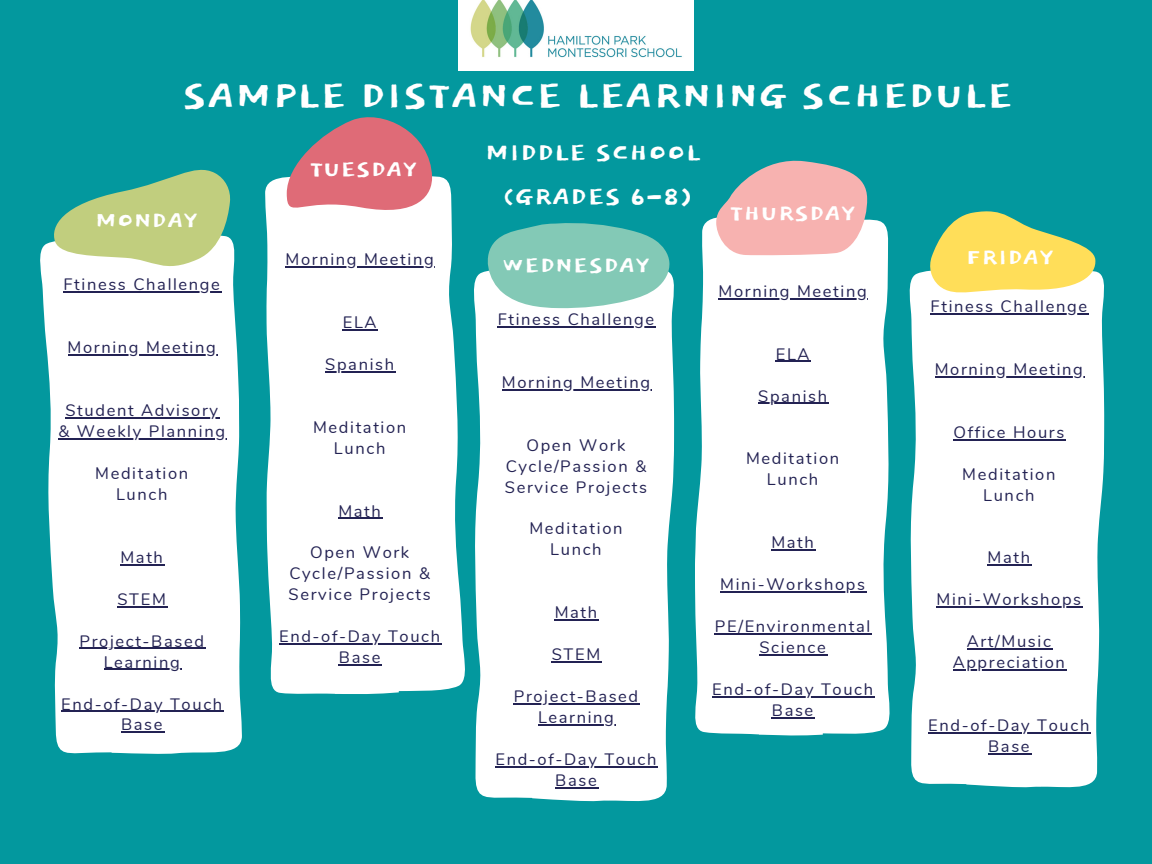
<style>
.page{position:relative;width:1152px;height:864px;background:#03989e}
.page>*{position:absolute;margin:0;border:0;box-sizing:border-box;transform-origin:0 0}
.t1{font:48.3px "Dokdo";color:#fff}
.t2{font:31.5px/43.8px "Dokdo";color:#fff;text-align:center}
.t3{font:28.5px "Dokdo";color:#fff}
.t4{font:16.5px/21px "Nunito";letter-spacing:.1em;color:#232253;text-align:center}
</style>
<div class="page">
<svg style="left:910px;top:349px;width:56px;height:436px;background:#eff8f8"></svg>
<div style="left:966px;top:349px;width:139px;height:439px;background:#fff"></div>
<svg style="left:45px;top:331px;width:61px;height:423px;background:#e0f1f2"></svg>
<div style="left:106px;top:331px;width:136px;height:423px;background:#fff"></div>
<svg style="left:474px;top:272px;width:58px;height:526px;background:#eff8f8"></svg>
<div style="left:532px;top:273px;width:143px;height:529px;background:#fff"></div>
<svg style="left:399px;top:176px;width:66px;height:516px;background:#dbf0f1"></svg>
<div style="left:265px;top:177px;width:134px;height:517px;background:#fff"></div>
<svg style="left:833px;top:223px;width:57px;height:511px;background:#edf7f8"></svg>
<div style="left:695px;top:297px;width:138px;height:439px;background:#fff"></div>
<svg style="left:287px;top:117px;width:146px;height:105px"></svg>
<svg style="left:482px;top:223px;width:188px;height:85px;background:#82c9bb"></svg>
<svg style="left:702px;top:160px;width:181px;height:137px"></svg>
<svg style="left:40px;top:169px;width:196px;height:162px"></svg>
<img style="left:458px;top:0;width:235px;height:71px">
<svg style="left:910px;top:211px;width:194px;height:138px"></svg>
<hr style="left:63px;top:292px;width:159px;height:1px;background:#232253">
<hr style="left:68px;top:354px;width:149px;height:2px;background:#232253">
<hr style="left:65px;top:417px;width:155px;height:2px;background:#232253">
<hr style="left:58px;top:438px;width:169px;height:1px;background:#232253">
<hr style="left:120px;top:564px;width:45px;height:1px;background:#232253">
<hr style="left:118px;top:606px;width:50px;height:1px;background:#232253">
<hr style="left:79px;top:648px;width:127px;height:1px;background:#232253">
<hr style="left:104px;top:669px;width:77px;height:1px;background:#232253">
<hr style="left:61px;top:711px;width:163px;height:1px;background:#232253">
<hr style="left:121px;top:732px;width:43px;height:1px;background:#232253">
<hr style="left:498px;top:326px;width:158px;height:1px;background:#232253">
<hr style="left:502px;top:389px;width:150px;height:1px;background:#232253">
<hr style="left:555px;top:620px;width:44px;height:1px;background:#232253">
<hr style="left:552px;top:661px;width:50px;height:2px;background:#232253">
<hr style="left:514px;top:703px;width:126px;height:2px;background:#232253">
<hr style="left:538px;top:724px;width:78px;height:1px;background:#232253">
<hr style="left:495px;top:766px;width:163px;height:1px;background:#232253">
<hr style="left:555px;top:787px;width:43px;height:1px;background:#232253">
<hr style="left:286px;top:266px;width:149px;height:1px;background:#232253">
<hr style="left:343px;top:329px;width:35px;height:1px;background:#232253">
<hr style="left:325px;top:371px;width:71px;height:1px;background:#232253">
<hr style="left:338px;top:518px;width:45px;height:1px;background:#232253">
<hr style="left:279px;top:644px;width:163px;height:1px;background:#232253">
<hr style="left:339px;top:664px;width:43px;height:2px;background:#232253">
<hr style="left:719px;top:298px;width:149px;height:1px;background:#232253">
<hr style="left:776px;top:361px;width:35px;height:1px;background:#232253">
<hr style="left:758px;top:403px;width:71px;height:1px;background:#232253">
<hr style="left:771px;top:549px;width:45px;height:2px;background:#232253">
<hr style="left:720px;top:591px;width:147px;height:2px;background:#232253">
<hr style="left:715px;top:633px;width:157px;height:2px;background:#232253">
<hr style="left:759px;top:654px;width:69px;height:1px;background:#232253">
<hr style="left:712px;top:696px;width:163px;height:1px;background:#232253">
<hr style="left:772px;top:717px;width:43px;height:1px;background:#232253">
<hr style="left:931px;top:313px;width:158px;height:1px;background:#232253">
<hr style="left:935px;top:376px;width:150px;height:1px;background:#232253">
<hr style="left:953px;top:439px;width:113px;height:1px;background:#232253">
<hr style="left:988px;top:565px;width:44px;height:1px;background:#232253">
<hr style="left:937px;top:607px;width:146px;height:1px;background:#232253">
<hr style="left:967px;top:648px;width:86px;height:2px;background:#232253">
<hr style="left:953px;top:669px;width:114px;height:2px;background:#232253">
<hr style="left:928px;top:732px;width:163px;height:2px;background:#232253">
<hr style="left:988px;top:753px;width:43px;height:1px;background:#232253">
<h1 class="t1" style="left:182px;top:74px;width:833px">SAMPLE DISTANCE LEARNING SCHEDULE</h1>
<h2 class="t2" style="left:485px;top:132px;width:217px">MIDDLE SCHOOL (GRADES 6-8)</h2>
<h3 class="t3" style="left:310px;top:156px;width:109px">TUESDAY</h3>
<h3 class="t3" style="left:95px;top:207px;width:104px">MONDAY</h3>
<h3 class="t3" style="left:730px;top:200px;width:127px">THURSDAY</h3>
<p class="t4" style="left:63px;top:274px;width:158px">Ftiness Challenge</p>
<p class="t4" style="left:68px;top:337px;width:150px">Morning Meeting</p>
<p class="t4" style="left:58px;top:400px;width:168px">Student Advisory &amp; Weekly Planning</p>
<p class="t4" style="left:95px;top:463px;width:95px">Meditation<br>Lunch</p>
<p class="t4" style="left:120px;top:547px;width:44px">Math</p>
<p class="t4" style="left:118px;top:589px;width:50px">STEM</p>
<p class="t4" style="left:79px;top:631px;width:126px">Project-Based<br>Learning</p>
<p class="t4" style="left:61px;top:694px;width:163px">End-of-Day Touch<br>Base</p>
<p class="t4" style="left:286px;top:249px;width:150px">Morning Meeting</p>
<p class="t4" style="left:343px;top:312px;width:35px">ELA</p>
<p class="t4" style="left:325px;top:354px;width:70px">Spanish</p>
<p class="t4" style="left:313px;top:417px;width:95px">Meditation<br>Lunch</p>
<p class="t4" style="left:338px;top:501px;width:44px">Math</p>
<p class="t4" style="left:289px;top:543px;width:144px">Open Work<br>Cycle/Passion &amp;<br>Service Projects</p>
<p class="t4" style="left:279px;top:626px;width:163px">End-of-Day Touch<br>Base</p>
<h3 class="t3" style="left:502px;top:253px;width:149px">WEDNESDAY</h3>
<p class="t4" style="left:498px;top:309px;width:158px">Ftiness Challenge</p>
<p class="t4" style="left:502px;top:372px;width:150px">Morning Meeting</p>
<p class="t4" style="left:505px;top:435px;width:144px">Open Work<br>Cycle/Passion &amp;<br>Service Projects</p>
<p class="t4" style="left:529px;top:519px;width:95px">Meditation<br>Lunch</p>
<p class="t4" style="left:555px;top:602px;width:44px">Math</p>
<p class="t4" style="left:552px;top:644px;width:50px">STEM</p>
<p class="t4" style="left:514px;top:686px;width:126px">Project-Based<br>Learning</p>
<p class="t4" style="left:495px;top:749px;width:163px">End-of-Day Touch<br>Base</p>
<p class="t4" style="left:719px;top:281px;width:150px">Morning Meeting</p>
<p class="t4" style="left:776px;top:344px;width:35px">ELA</p>
<p class="t4" style="left:758px;top:386px;width:70px">Spanish</p>
<p class="t4" style="left:746px;top:449px;width:95px">Meditation<br>Lunch</p>
<p class="t4" style="left:771px;top:532px;width:44px">Math</p>
<p class="t4" style="left:720px;top:574px;width:146px">Mini-Workshops</p>
<p class="t4" style="left:715px;top:616px;width:157px">PE/Environmental<br>Science</p>
<p class="t4" style="left:712px;top:679px;width:163px">End-of-Day Touch<br>Base</p>
<h3 class="t3" style="left:966px;top:244px;width:89px">FRIDAY</h3>
<p class="t4" style="left:931px;top:296px;width:158px">Ftiness Challenge</p>
<p class="t4" style="left:935px;top:359px;width:150px">Morning Meeting</p>
<p class="t4" style="left:953px;top:422px;width:112px">Office Hours</p>
<p class="t4" style="left:962px;top:464px;width:95px">Meditation<br>Lunch</p>
<p class="t4" style="left:988px;top:548px;width:44px">Math</p>
<p class="t4" style="left:937px;top:589px;width:146px">Mini-Workshops</p>
<p class="t4" style="left:953px;top:631px;width:114px">Art/Music<br>Appreciation</p>
<p class="t4" style="left:928px;top:715px;width:163px">End-of-Day Touch<br>Base</p>
</div>
